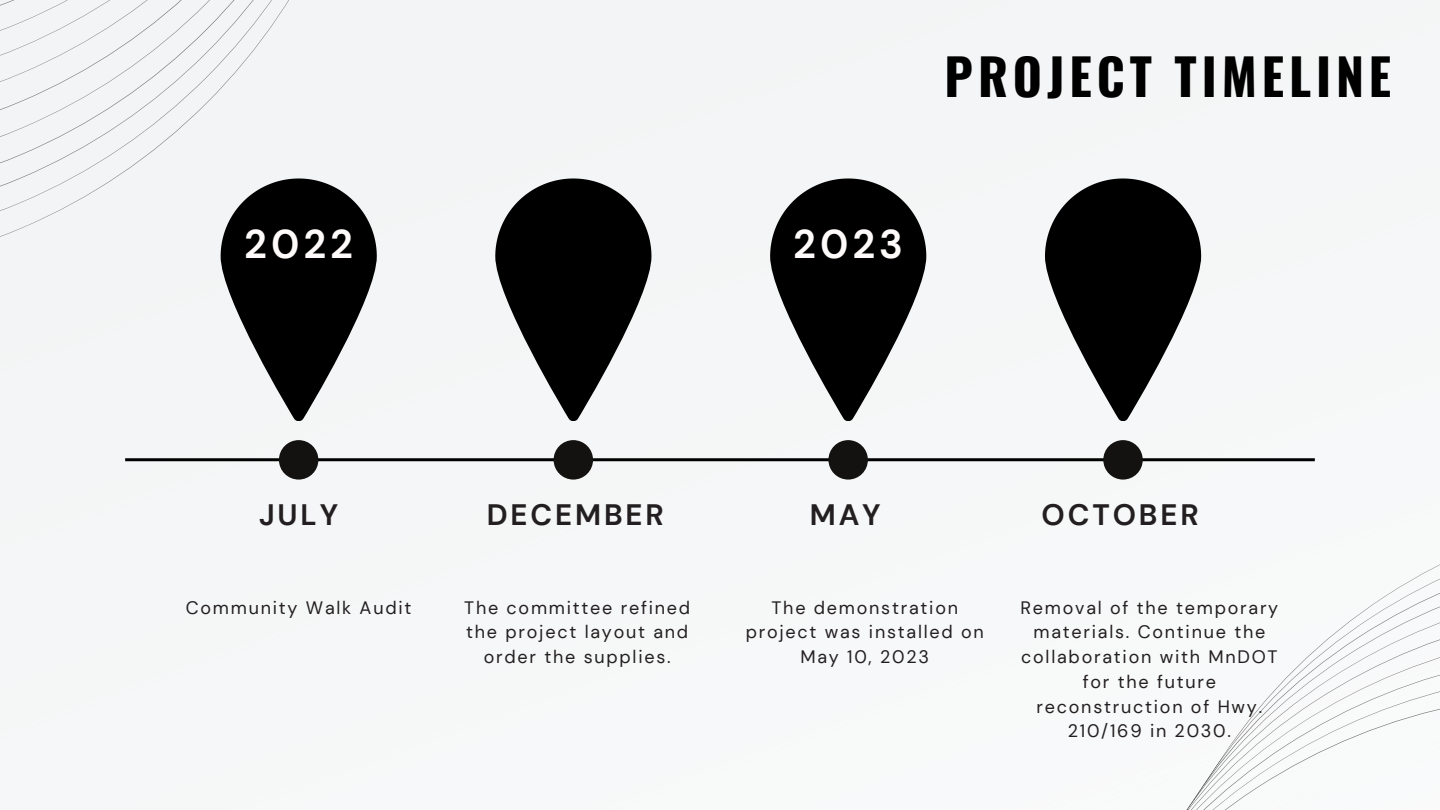
<style>
.page{position:relative;width:1440px;height:810px;background:#fff}
.page>*{position:absolute;margin:0;border:0;box-sizing:border-box;transform-origin:0 0}
.t1{font:700 50px "Oswald";letter-spacing:.1em;color:#000}
.t2{font:700 40px "DM Sans";letter-spacing:.1em;color:#fffbfb}
.t3{font:700 29.5px "DM Sans";letter-spacing:.1em;color:#231f20}
.t4{font:18px/24.8px "DM Sans";letter-spacing:.1em;color:#231f20;text-align:center}
</style>
<div class="page">
<div style="left:0;top:0;width:1440px;height:610px;background:#f4f6f7"></div>
<svg style="left:221px;top:274px;width:156px;height:147px"></svg>
<svg style="left:1066px;top:274px;width:374px;height:536px"></svg>
<hr style="left:125px;top:458px;width:1190px;height:3px;background:#000">
<div style="left:279px;top:440px;width:39px;height:40px;background:#131211;border-radius:50%"></div>
<svg style="left:0;top:0;width:378px;height:274px;fill:#f2f4f5"></svg>
<svg style="left:495px;top:179px;width:156px;height:242px"></svg>
<div style="left:554px;top:440px;width:39px;height:40px;background:#131211;border-radius:50%"></div>
<svg style="left:770px;top:179px;width:156px;height:242px"></svg>
<div style="left:828px;top:440px;width:40px;height:40px;background:#131211;border-radius:50%"></div>
<svg style="left:1045px;top:179px;width:156px;height:242px"></svg>
<div style="left:1103px;top:440px;width:40px;height:40px;background:#131211;border-radius:50%"></div>
<h1 class="t2" style="left:244px;top:218px;width:110px">2022</h1>
<p class="t1" style="left:945px;top:37px;width:448px">PROJECT TIMELINE</p>
<p class="t2" style="left:793px;top:218px;width:111px">2023</p>
<p class="t3" style="left:259px;top:496px;width:81px">JULY</p>
<p class="t4" style="left:186px;top:595px;width:227px">Community Walk Audit</p>
<p class="t3" style="left:487px;top:496px;width:179px">DECEMBER</p>
<p class="t4" style="left:464px;top:595px;width:228px">The committee refined the project layout and order the supplies.</p>
<p class="t3" style="left:810px;top:496px;width:72px">MAY</p>
<p class="t4" style="left:746px;top:595px;width:240px">The demonstration project was installed on<br>May 10, 2023</p>
<p class="t3" style="left:1041px;top:496px;width:159px">OCTOBER</p>
<p class="t4" style="left:1021px;top:595px;width:259px">Removal of the temporary materials. Continue the collaboration with MnDOT for the future reconstruction of Hwy.<br>210/169 in 2030.</p>
</div>
